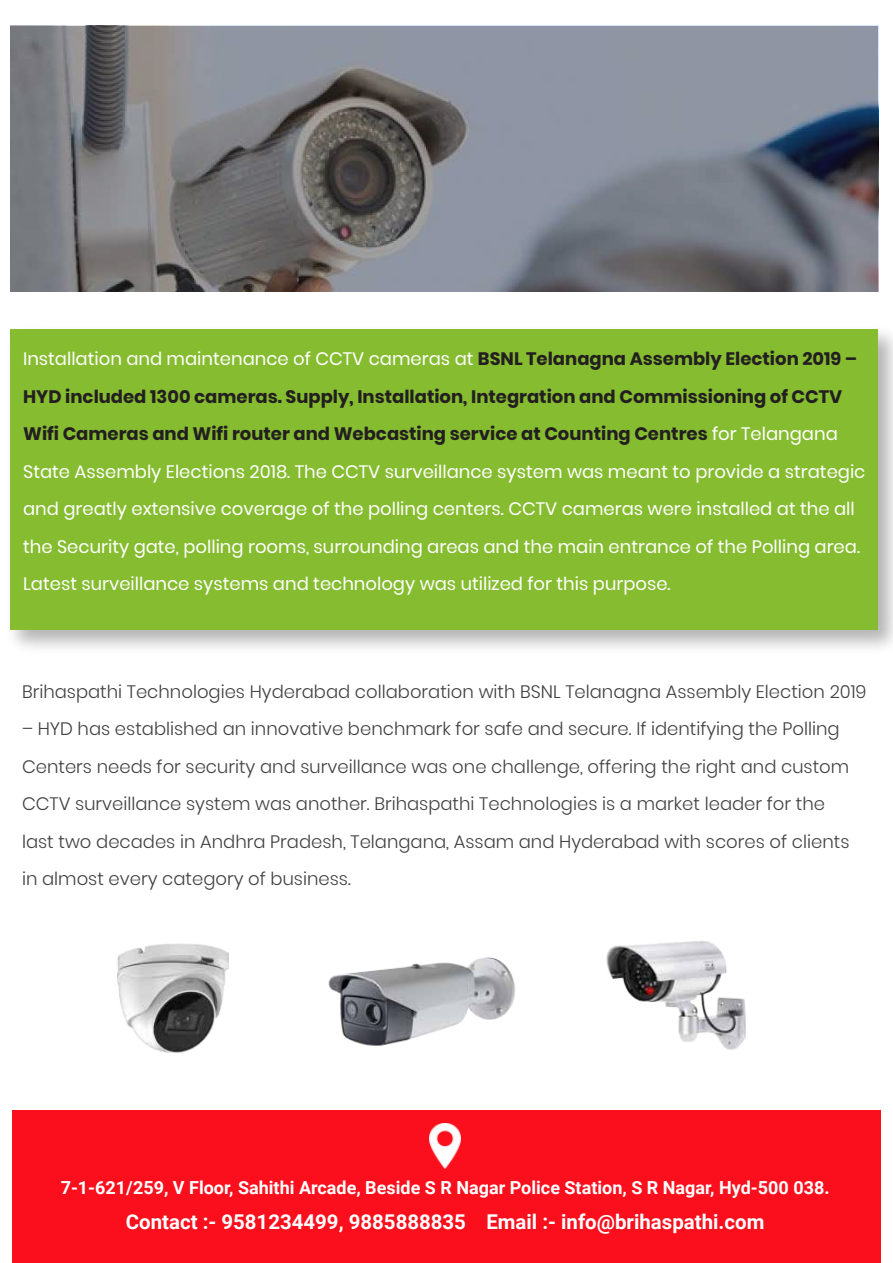
<style>
.page{position:relative;width:893px;height:1263px;background:#fff}
.page>*{position:absolute;margin:0;border:0;box-sizing:border-box;transform-origin:0 0}
.t1{font:700 20.4px "Roboto";color:#fff}
.t2{font:18px/37.5px "Poppins";color:#fff}
.t3{font:300 18px/37.5px "Poppins";color:#414042}
.t4{font:700 18px "Roboto";color:#fff}
.s1{font-weight:700;color:#231f20}
</style>
<div class="page">
<img style="left:10px;top:329px;width:883px;height:319px">
<div style="left:10px;top:330px;width:868px;height:300px;background:#86bc30"></div>
<svg style="left:10px;top:26px;width:868px;height:266px"></svg>
<img style="left:328px;top:957px;width:188px;height:89px">
<img style="left:117px;top:943px;width:111px;height:110px">
<img style="left:606px;top:941px;width:140px;height:109px">
<div style="left:12px;top:1111px;width:869px;height:152px;background:#fc0f1d"></div>
<img style="left:430px;top:1123px;width:30px;height:45px">
<p class="t2" style="left:23px;top:340px;width:844px">Installation and maintenance of CCTV cameras at <span class="s1">BSNL Telanagna Assembly Election 2019 – HYD included 1300 cameras. Supply, Installation, Integration and Commissioning of CCTV Wifi Cameras and Wifi router and Webcasting service at Counting Centres</span> for Telangana State Assembly Elections 2018. The CCTV surveillance system was meant to provide a strategic and greatly extensive coverage of the polling centers. CCTV cameras were installed at the all the Security gate, polling rooms, surrounding areas and the main entrance of the Polling area.<br>Latest surveillance systems and technology was utilized for this purpose.</p>
<p class="t3" style="left:22px;top:673px;width:846px">Brihaspathi Technologies Hyderabad collaboration with BSNL Telanagna Assembly Election 2019</p>
<p class="t3" style="left:22px;top:710px;width:829px">– HYD has established an innovative benchmark for safe and secure. If identifying the Polling Centers needs for security and surveillance was one challenge, offering the right and custom CCTV surveillance system was another. Brihaspathi Technologies is a market leader for the last two decades in Andhra Pradesh, Telangana, Assam and Hyderabad with scores of clients in almost every category of business.</p>
<p class="t4" style="left:61px;top:1175px;width:770px">7-1-621/259, V Floor, Sahithi Arcade, Beside S R Nagar Police Station, S R Nagar, Hyd-500 038.</p>
<p class="t1" style="left:126px;top:1207px;width:640px">Contact :- 9581234499, 9885888835 Email :- info@brihaspathi.com</p>
</div>
